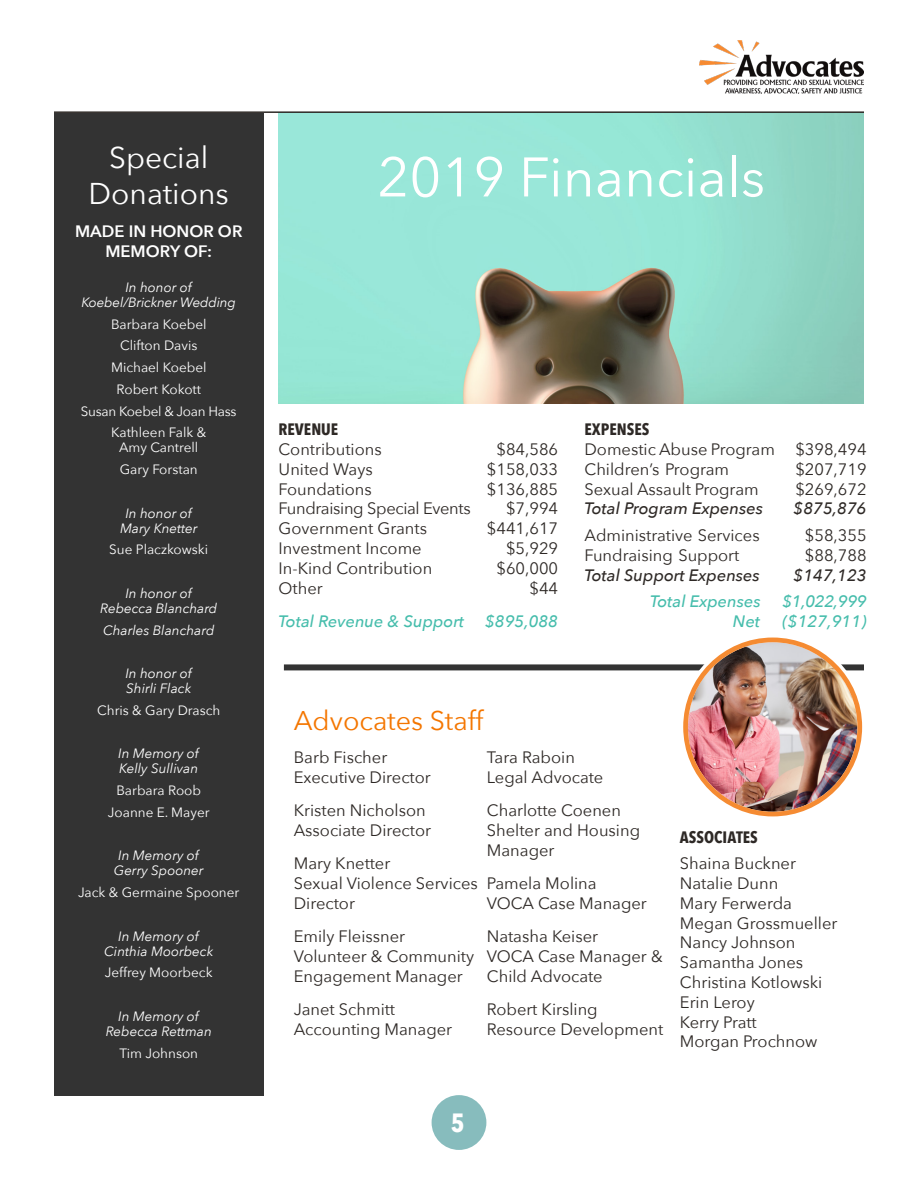
<style>
.page{position:relative;width:918px;height:1188px;background:#fff}
.page>*{position:absolute;margin:0;border:0;box-sizing:border-box;transform-origin:0 0}
.t1{font:55.05px "Avenir Next";color:#fff}
.t2{font:30px/36px "Avenir Next";color:#fff;text-align:center}
.t3{font:27px "Avenir Next";color:#f47600}
.t4{font:700 26.25px "Avenir Next Condensed";color:#fff}
.t5{font:16.5px/19.8px "Avenir Next";color:#2e2926}
.t6{font:italic 500 16.5px "Avenir Next";color:#46bdac}
.t7{font:italic 500 16.5px "Avenir Next";color:#2e2926}
.t8{font:700 16.5px "Avenir Next Condensed";color:#2e2926}
.t9{font:16.5px "Avenir Next";letter-spacing:-.02em;color:#2e2926}
.t10{font:600 16.5px/19.8px "Avenir Next";color:#fff;text-align:center}
.t11{font:italic 13.5px/15px "Avenir Next";color:#fff;text-align:center}
.t12{font:13.5px/15px "Avenir Next";color:#fff;text-align:center}
.t13{font:13.5px "Avenir Next";letter-spacing:-.02em;color:#fff}
</style>
<div class="page">
<div style="left:284px;top:664px;width:580px;height:6px;background:#333"></div>
<img style="left:279px;top:113px;width:585px;height:291px">
<div style="left:54px;top:113px;width:210px;height:982px;background:#333"></div>
<img style="left:699px;top:40px;width:165px;height:53px">
<hr style="left:54px;top:111px;width:810px;height:2px;background:#2e2926">
<div style="left:432px;top:1095px;width:54px;height:55px;background:#87bcbd;border-radius:50%"></div>
<div style="left:680px;top:634px;width:185px;height:185px;border:8px solid #fff;border-radius:50%"></div>
<svg style="left:686px;top:640px;width:174px;height:174px"></svg>
<img style="left:688px;top:642px;width:169px;height:170px;border-radius:85px">
<div style="left:683px;top:638px;width:179px;height:178px;border:5px solid #f58b32;border-radius:50%"></div>
<p class="t2" style="left:89px;top:139px;width:142px">Special<br>Donations</p>
<p class="t10" style="left:75px;top:221px;width:169px">MADE IN HONOR OR<br>MEMORY OF:</p>
<p class="t11" style="left:81px;top:280px;width:156px">In honor of<br>Koebel/Brickner Wedding</p>
<p class="t12" style="left:111px;top:316px;width:97px">Barbara Koebel</p>
<p class="t12" style="left:120px;top:338px;width:79px">Clifton Davis</p>
<p class="t12" style="left:111px;top:360px;width:97px">Michael Koebel</p>
<p class="t12" style="left:117px;top:382px;width:86px">Robert Kokott</p>
<p class="t13" style="left:81px;top:403px;width:157px">Susan Koebel &amp; Joan Hass</p>
<p class="t12" style="left:111px;top:425px;width:96px">Kathleen Falk &amp;<br>Amy Cantrell</p>
<p class="t12" style="left:120px;top:462px;width:79px">Gary Forstan</p>
<p class="t11" style="left:120px;top:505px;width:79px">In honor of<br>Mary Knetter</p>
<p class="t12" style="left:109px;top:542px;width:100px">Sue Placzkowski</p>
<p class="t11" style="left:100px;top:586px;width:119px">In honor of<br>Rebecca Blanchard</p>
<p class="t11" style="left:103px;top:622px;width:113px">Charles Blanchard</p>
<p class="t11" style="left:125px;top:666px;width:68px;text-align:left">In honor of<br>Shirli Flack</p>
<p class="t12" style="left:97px;top:703px;width:125px">Chris &amp; Gary Drasch</p>
<p class="t11" style="left:118px;top:746px;width:82px;text-align:left">In Memory of<br>Kelly Sullivan</p>
<p class="t12" style="left:116px;top:783px;width:86px">Barbara Roob</p>
<p class="t12" style="left:108px;top:805px;width:103px">Joanne E. Mayer</p>
<p class="t11" style="left:114px;top:848px;width:91px">In Memory of<br>Gerry Spooner</p>
<p class="t12" style="left:78px;top:885px;width:163px">Jack &amp; Germaine Spooner</p>
<p class="t11" style="left:104px;top:928px;width:110px">In Memory of<br>Cinthia Moorbeck</p>
<p class="t12" style="left:105px;top:965px;width:109px">Jeffrey Moorbeck</p>
<p class="t11" style="left:106px;top:1009px;width:108px">In Memory of<br>Rebecca Rettman</p>
<p class="t12" style="left:119px;top:1045px;width:80px">Tim Johnson</p>
<p class="t1" style="left:377px;top:144px;width:389px">2019 Financials</p>
<p class="t8" style="left:279px;top:419px;width:61px">REVENUE</p>
<p class="t5" style="left:279px;top:439px;width:105px">Contributions</p>
<p class="t5" style="left:496px;top:439px;width:63px">$84,586</p>
<p class="t5" style="left:279px;top:459px;width:96px">United Ways</p>
<p class="t5" style="left:487px;top:459px;width:73px">$158,033</p>
<p class="t5" style="left:279px;top:479px;width:95px">Foundations</p>
<p class="t5" style="left:487px;top:479px;width:73px">$136,885</p>
<p class="t9" style="left:279px;top:499px;width:194px">Fundraising Special Events</p>
<p class="t5" style="left:506px;top:499px;width:54px">$7,994</p>
<p class="t5" style="left:279px;top:519px;width:150px">Government Grants</p>
<p class="t5" style="left:487px;top:519px;width:73px">$441,617</p>
<p class="t5" style="left:279px;top:538px;width:145px">Investment Income</p>
<p class="t5" style="left:506px;top:538px;width:54px">$5,929</p>
<p class="t5" style="left:279px;top:558px;width:155px">In-Kind Contribution</p>
<p class="t5" style="left:496px;top:558px;width:63px">$60,000</p>
<p class="t5" style="left:279px;top:578px;width:46px">Other</p>
<p class="t5" style="left:529px;top:578px;width:30px">$44</p>
<p class="t6" style="left:279px;top:611px;width:187px">Total Revenue &amp; Support</p>
<p class="t6" style="left:485px;top:611px;width:75px">$895,088</p>
<p class="t8" style="left:584px;top:419px;width:66px">EXPENSES</p>
<p class="t5" style="left:584px;top:439px;width:284px">Domestic Abuse Program $398,494<br>Children’s Program</p>
<p class="t5" style="left:795px;top:459px;width:73px">$207,719</p>
<p class="t5" style="left:584px;top:479px;width:176px">Sexual Assault Program</p>
<p class="t5" style="left:795px;top:479px;width:73px">$269,672</p>
<p class="t7" style="left:584px;top:499px;width:180px">Total Program Expenses</p>
<p class="t7" style="left:794px;top:499px;width:75px">$875,876</p>
<p class="t5" style="left:584px;top:525px;width:177px">Administrative Services</p>
<p class="t5" style="left:805px;top:525px;width:63px">$58,355</p>
<p class="t5" style="left:584px;top:545px;width:156px">Fundraising Support</p>
<p class="t5" style="left:805px;top:545px;width:63px">$88,788</p>
<p class="t7" style="left:584px;top:565px;width:177px">Total Support Expenses</p>
<p class="t7" style="left:794px;top:565px;width:75px">$147,123</p>
<p class="t6" style="left:650px;top:591px;width:112px">Total Expenses</p>
<p class="t6" style="left:782px;top:591px;width:86px">$1,022,999</p>
<p class="t6" style="left:733px;top:611px;width:29px">Net</p>
<p class="t6" style="left:782px;top:611px;width:86px">($127,911)</p>
<p class="t3" style="left:294px;top:704px;width:191px">Advocates Staff</p>
<p class="t5" style="left:294px;top:747px;width:139px">Barb Fischer<br>Executive Director</p>
<p class="t5" style="left:294px;top:800px;width:139px">Kristen Nicholson<br>Associate Director</p>
<p class="t5" style="left:294px;top:854px;width:186px">Mary Knetter<br>Sexual Violence Services<br>Director</p>
<p class="t5" style="left:294px;top:926px;width:182px">Emily Fleissner<br>Volunteer &amp; Community<br>Engagement Manager</p>
<p class="t5" style="left:294px;top:999px;width:160px">Janet Schmitt<br>Accounting Manager</p>
<p class="t5" style="left:487px;top:747px;width:118px">Tara Raboin<br>Legal Advocate</p>
<p class="t5" style="left:487px;top:800px;width:155px">Charlotte Coenen<br>Shelter and Housing<br>Manager</p>
<p class="t5" style="left:487px;top:873px;width:162px">Pamela Molina<br>VOCA Case Manager</p>
<p class="t5" style="left:487px;top:926px;width:177px">Natasha Keiser<br>VOCA Case Manager &amp;<br>Child Advocate</p>
<p class="t5" style="left:487px;top:999px;width:178px">Robert Kirsling<br>Resource Development</p>
<p class="t8" style="left:680px;top:827px;width:79px">ASSOCIATES</p>
<p class="t5" style="left:680px;top:854px;width:118px">Shaina Buckner</p>
<p class="t5" style="left:680px;top:873px;width:114px">Natalie Dunn<br>Mary Ferwerda</p>
<p class="t5" style="left:680px;top:913px;width:159px">Megan Grossmueller</p>
<p class="t5" style="left:680px;top:933px;width:125px">Nancy Johnson<br>Samantha Jones</p>
<p class="t5" style="left:680px;top:972px;width:144px">Christina Kotlowski</p>
<p class="t5" style="left:680px;top:992px;width:76px">Erin Leroy</p>
<p class="t5" style="left:680px;top:1012px;width:78px">Kerry Pratt</p>
<p class="t5" style="left:680px;top:1032px;width:139px">Morgan Prochnow</p>
<p class="t4" style="left:451px;top:1106px;width:15px">5</p>
</div>
